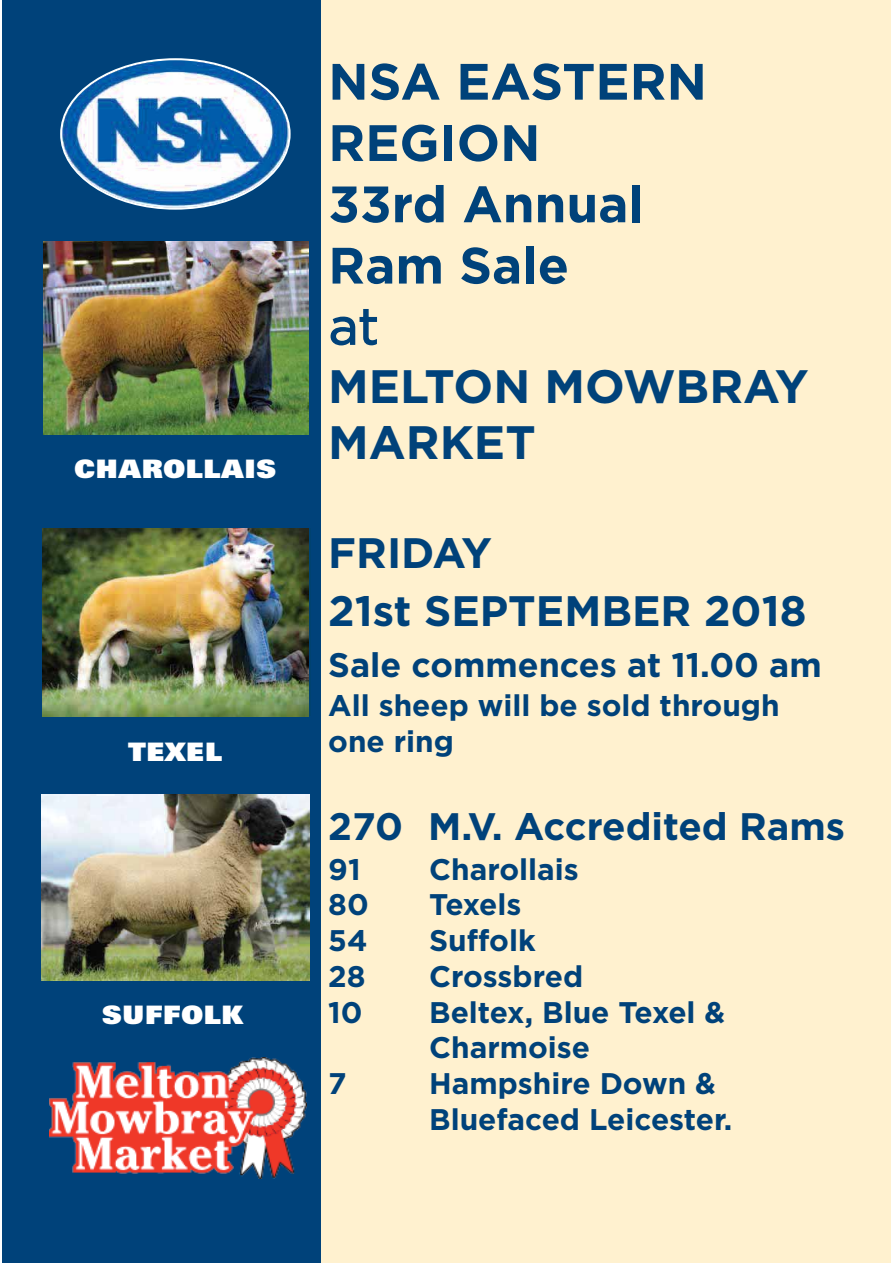
<style>
.page{position:relative;width:893px;height:1263px;background:#fff}
.page>*{position:absolute;margin:0;border:0;box-sizing:border-box;transform-origin:0 0}
.t1{font:700 51.15px/61.3px "Gotham";color:#00427a}
.t2{font:51.15px "Gotham";color:#00427a}
.t3{font:700 46.8px/56.2px "Gotham";color:#00427a}
.t4{font:700 42.6px/57.9px "Gotham";color:#00427a}
.t5{font:700 38.25px "Gotham";color:#00427a}
.t6{font:700 34.05px "Gotham";color:#00427a}
.t7{font:700 29.85px/35.7px "Gotham";color:#00427a}
.t8{font:900 25.5px "Zurich BT";color:#fff;scale:1.1 1}
</style>
<div class="page">
<div style="left:271px;top:0;width:620px;height:1263px;background:#fff1cf"></div>
<div style="left:2px;top:0;width:319px;height:1263px;background:#00427a"></div>
<img style="left:49px;top:1057px;width:257px;height:122px">
<img style="left:42px;top:528px;width:267px;height:188px">
<img style="left:44px;top:241px;width:265px;height:193px">
<img style="left:42px;top:794px;width:267px;height:187px">
<svg style="left:60px;top:58px;width:231px;height:152px"></svg>
<img style="left:62px;top:60px;width:226px;height:148px">
<p class="t8" style="left:74px;top:459px;width:186px">CHAROLLAIS</p>
<p class="t8" style="left:128px;top:742px;width:87px">TEXEL</p>
<p class="t8" style="left:102px;top:1006px;width:130px">SUFFOLK</p>
<h1 class="t1" style="left:328px;top:55px;width:380px">NSA EASTERN<br>REGION<br>33rd Annual<br>Ram Sale</h1>
<h1 class="t2" style="left:329px;top:306px;width:51px">at</h1>
<h2 class="t3" style="left:328px;top:362px;width:482px">MELTON MOWBRAY<br>MARKET</h2>
<h3 class="t4" style="left:328px;top:527px;width:480px">FRIDAY<br>21st SEPTEMBER 2018</h3>
<p class="t6" style="left:328px;top:652px;width:495px">Sale commences at 11.00 am</p>
<p class="t7" style="left:328px;top:690px;width:453px">All sheep will be sold through one ring</p>
<p class="t5" style="left:328px;top:813px;width:518px">270 M.V. Accredited Rams</p>
<p class="t7" style="left:328px;top:853px;width:34px">91</p>
<p class="t7" style="left:429px;top:853px;width:151px">Charollais</p>
<p class="t7" style="left:328px;top:889px;width:42px">80</p>
<p class="t7" style="left:429px;top:889px;width:94px">Texels</p>
<p class="t7" style="left:328px;top:925px;width:41px">54</p>
<p class="t7" style="left:429px;top:925px;width:108px">Suffolk</p>
<p class="t7" style="left:328px;top:961px;width:39px">28</p>
<p class="t7" style="left:429px;top:961px;width:155px">Crossbred</p>
<p class="t7" style="left:328px;top:996px;width:36px">10</p>
<p class="t7" style="left:429px;top:996px;width:298px">Beltex, Blue Texel &amp;<br>Charmoise</p>
<p class="t7" style="left:328px;top:1068px;width:20px">7</p>
<p class="t7" style="left:429px;top:1068px;width:305px">Hampshire Down &amp;<br>Bluefaced Leicester.</p>
</div>
